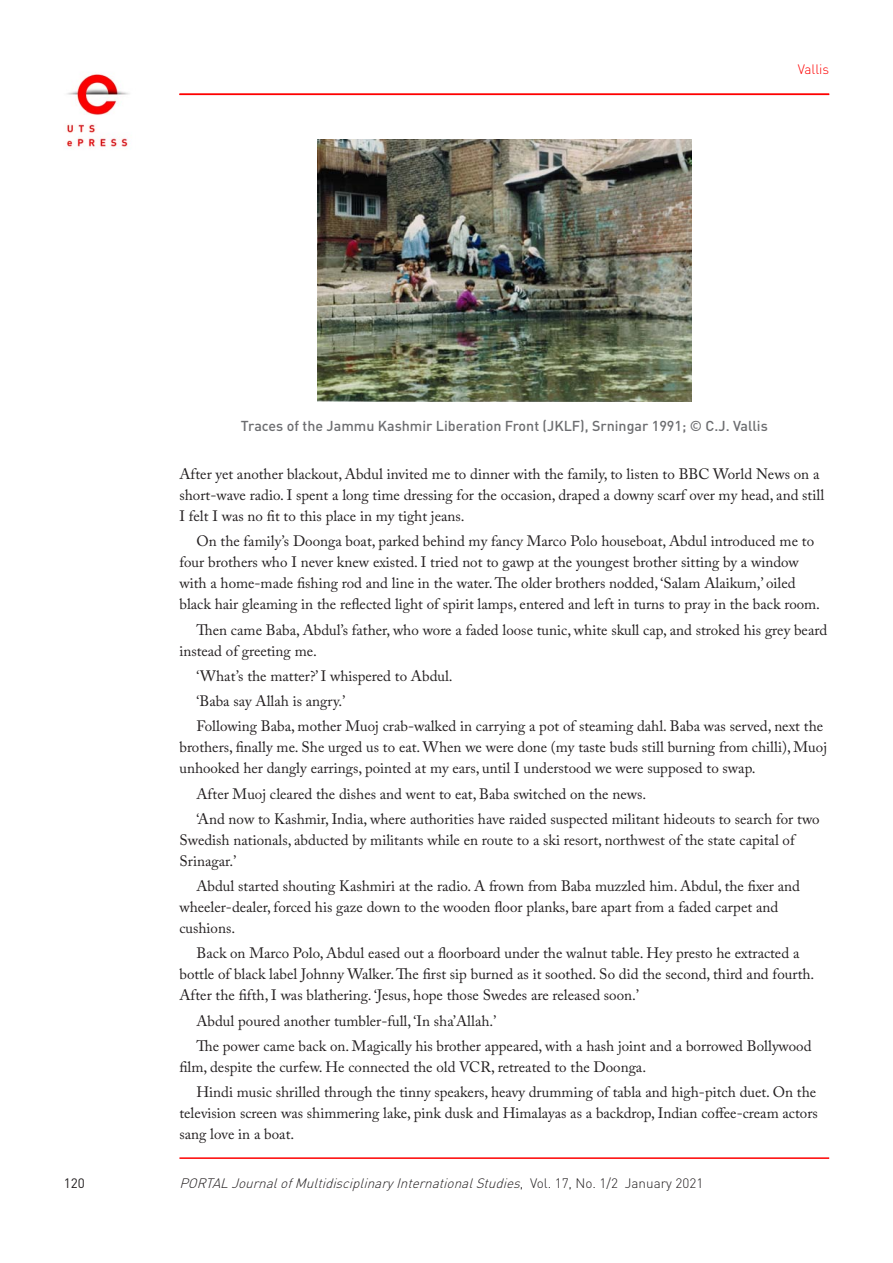
<style>
.page{position:relative;width:893px;height:1263px;background:#fff}
.page>*{position:absolute;margin:0;border:0;box-sizing:border-box;transform-origin:0 0}
.t1{font:15px/21px "Adobe Caslon Pro";color:#231f20}
.t2{font:500 14.25px "DIN";color:#6c6d70}
.t3{font:italic 300 13.5px "DIN Pro";color:#231f20}
.t4{font:300 13.5px "DIN Pro";color:#fe0000}
.t5{font:13.5px "DIN Pro";color:#231f20}
.s1{font-style:normal}
</style>
<div class="page">
<img style="left:317px;top:139px;width:374px;height:262px">
<img style="left:66px;top:74px;width:63px;height:75px">
<hr style="left:179px;top:94px;width:650px;height:1px;background:#fe0000">
<hr style="left:179px;top:1157px;width:650px;height:2px;background:#fe0000">
<p class="t4" style="left:798px;top:60px;width:33px">Vallis</p>
<p class="t2" style="left:241px;top:416px;width:528px">Traces of the Jammu Kashmir Liberation Front (JKLF), Srningar 1991; © C.J. Vallis</p>
<p class="t1" style="left:179px;top:463px;width:646px">After yet another blackout, Abdul invited me to dinner with the family, to listen to BBC World News on a short-wave radio. I spent a long time dressing for the occasion, draped a downy scarf over my head, and still<br>I felt I was no fit to this place in my tight jeans.</p>
<p class="t1" style="left:179px;top:531px;width:642px;text-indent:17px">On the family’s Doonga boat, parked behind my fancy Marco Polo houseboat, Abdul introduced me to four brothers who I never knew existed. I tried not to gawp at the youngest brother sitting by a window with a home-made fishing rod and line in the water. The older brothers nodded, ‘Salam Alaikum,’ oiled black hair gleaming in the reflected light of spirit lamps, entered and left in turns to pray in the back room.</p>
<p class="t1" style="left:179px;top:619px;width:649px;text-indent:17px">Then came Baba, Abdul’s father, who wore a faded loose tunic, white skull cap, and stroked his grey beard instead of greeting me.</p>
<p class="t1" style="left:196px;top:663px;width:628px;line-height:25.2px">‘What’s the matter?’ I whispered to Abdul.<br>‘Baba say Allah is angry.’<br>Following Baba, mother Muoj crab-walked in carrying a pot of steaming dahl. Baba was served, next the</p>
<p class="t1" style="left:179px;top:737px;width:649px">brothers, finally me. She urged us to eat. When we were done (my taste buds still burning from chilli), Muoj unhooked her dangly earrings, pointed at my ears, until I understood we were supposed to swap.</p>
<p class="t1" style="left:196px;top:781px;width:625px;line-height:25.2px">After Muoj cleared the dishes and went to eat, Baba switched on the news.<br>‘And now to Kashmir, India, where authorities have raided suspected militant hideouts to search for two</p>
<p class="t1" style="left:179px;top:829px;width:617px">Swedish nationals, abducted by militants while en route to a ski resort, northwest of the state capital of<br>Srinagar.’</p>
<p class="t1" style="left:179px;top:875px;width:622px;text-indent:17px">Abdul started shouting Kashmiri at the radio. A frown from Baba muzzled him. Abdul, the fixer and wheeler-dealer, forced his gaze down to the wooden floor planks, bare apart from a faded carpet and cushions.</p>
<p class="t1" style="left:179px;top:943px;width:636px;text-indent:17px">Back on Marco Polo, Abdul eased out a floorboard under the walnut table. Hey presto he extracted a bottle of black label Johnny Walker. The first sip burned as it soothed. So did the second, third and fourth.<br>After the fifth, I was blathering. ‘Jesus, hope those Swedes are released soon.’</p>
<p class="t1" style="left:196px;top:1008px;width:617px;line-height:25.2px">Abdul poured another tumbler-full, ‘In sha’Allah.’<br>The power came back on. Magically his brother appeared, with a hash joint and a borrowed Bollywood</p>
<p class="t1" style="left:196px;top:1054px;width:621px;line-height:25.2px;text-indent:-17px">film, despite the curfew. He connected the old VCR, retreated to the Doonga.<br>Hindi music shrilled through the tinny speakers, heavy drumming of tabla and high-pitch duet. On the</p>
<p class="t1" style="left:179px;top:1102px;width:640px">television screen was shimmering lake, pink dusk and Himalayas as a backdrop, Indian coffee-cream actors sang love in a boat.</p>
<p class="t5" style="left:64px;top:1174px;width:23px">120</p>
<p class="t3" style="left:179px;top:1174px;width:525px">PORTALJournalofMultidisciplinaryInternationalStudies<span class="s1">, Vo l . 1 7 , N o . 1 / 2 J a n u a ry 2 0 2 1</span></p>
</div>
